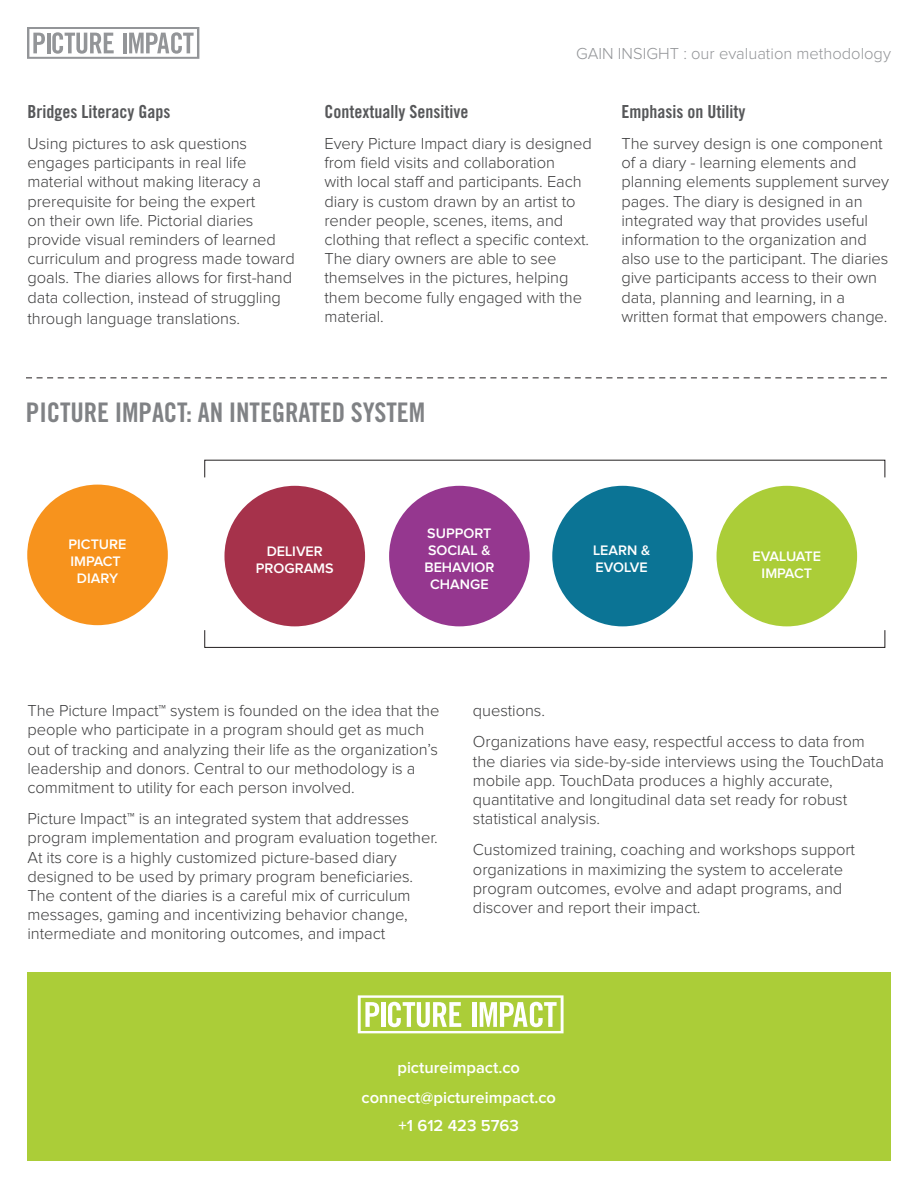
<style>
.page{position:relative;width:918px;height:1188px;background:#fff}
.page>*{position:absolute;margin:0;border:0;box-sizing:border-box;transform-origin:0 0}
.Sub_Heading{font:27px "Trade Gothic Bold Cond Twenty";letter-spacing:-.005em;color:#808285}
.H3_Header{font:18px "Trade Gothic Bold Cond Twenty";color:#57585a}
.t1{font:300 16.5px/19.2px "Proxima Nova";letter-spacing:-.005em;color:#3e3e3f}
.t2{font:600 16.5px "Proxima Nova";color:#fff}
.t3{font:300 16.5px "Proxima Nova";color:#939598}
.t4{font:600 14.25px/17.1px "Proxima Nova";color:#fff;text-align:center}
</style>
<div class="page">
<svg style="left:27px;top:27px;width:172px;height:32px"></svg>
<div style="left:27px;top:972px;width:864px;height:189px;background:#abcd38"></div>
<svg style="left:358px;top:995px;width:206px;height:38px"></svg>
<div style="left:27px;top:485px;width:141px;height:140px;background:#f7931d;border-radius:50%"></div>
<div style="left:717px;top:486px;width:140px;height:140px;background:#abcd38;border-radius:50%"></div>
<div style="left:552px;top:486px;width:141px;height:140px;background:#0b7495;border-radius:50%"></div>
<div style="left:389px;top:486px;width:141px;height:140px;background:#95378f;border-radius:50%"></div>
<div style="left:224px;top:486px;width:141px;height:140px;background:#a6324b;border-radius:50%"></div>
<div style="left:204px;top:630px;width:681px;height:18px;border:1px solid #231f20"></div>
<svg style="left:26px;top:377px;width:861px;height:1px"></svg>
<p class="H3_Header" style="left:27px;top:101px;width:144px">Bridges Literacy Gaps</p>
<p class="t1" style="left:27px;top:135px;width:269px">Using pictures to ask questions engages participants in real life material without making literacy a prerequisite for being the expert<br>on their own life. Pictorial diaries provide visual reminders of learned curriculum and progress made toward goals. The diaries allows for first-hand data collection, instead of struggling</p>
<p class="t1" style="left:27px;top:310px;width:214px">through language translations.</p>
<p class="t3" style="left:576px;top:46px;width:316px">GAIN INSIGHT : our evaluation methodology</p>
<p class="H3_Header" style="left:324px;top:101px;width:145px">Contextually Sensitive</p>
<p class="t1" style="left:324px;top:135px;width:269px">Every Picture Impact diary is designed from field visits and collaboration<br>with local staff and participants. Each diary is custom drawn by an artist to render people, scenes, items, and clothing that reflect a specific context.<br>The diary owners are able to see themselves in the pictures, helping them become fully engaged with the material.</p>
<p class="H3_Header" style="left:621px;top:101px;width:125px">Emphasis on Utility</p>
<p class="t1" style="left:621px;top:135px;width:269px">The survey design is one component of a diary - learning elements and planning elements supplement survey pages. The diary is designed in an integrated way that provides useful information to the organization and also use to the participant. The diaries give participants access to their own data, planning and learning, in a written format that empowers change.</p>
<p class="Sub_Heading" style="left:26px;top:396px;width:401px">PICTURE IMPACT: AN INTEGRATED SYSTEM</p>
<p class="t4" style="left:69px;top:536px;width:59px">PICTURE<br>IMPACT<br>DIARY</p>
<p class="t4" style="left:256px;top:543px;width:79px">DELIVER<br>PROGRAMS</p>
<p class="t4" style="left:424px;top:525px;width:71px">SUPPORT<br>SOCIAL &amp;<br>BEHAVIOR<br>CHANGE</p>
<p class="t4" style="left:593px;top:542px;width:59px;text-align:left">LEARN &amp;<br>EVOLVE</p>
<p class="t4" style="left:753px;top:548px;width:70px">EVALUATE<br>IMPACT</p>
<p class="t1" style="left:27px;top:702px;width:413px">The Picture Impact™ system is founded on the idea that the people who participate in a program should get as much out of tracking and analyzing their life as the organization’s leadership and donors. Central to our methodology is a commitment to utility for each person involved.</p>
<p class="t1" style="left:27px;top:810px;width:412px">Picture Impact™ is an integrated system that addresses program implementation and program evaluation together.<br>At its core is a highly customized picture-based diary designed to be used by primary program beneficiaries.<br>The content of the diaries is a careful mix of curriculum messages, gaming and incentivizing behavior change, intermediate and monitoring outcomes, and impact</p>
<p class="t1" style="left:473px;top:702px;width:74px">questions.</p>
<p class="t1" style="left:473px;top:733px;width:413px">Organizations have easy, respectful access to data from the diaries via side-by-side interviews using the TouchData mobile app. TouchData produces a highly accurate, quantitative and longitudinal data set ready for robust statistical analysis.</p>
<p class="t1" style="left:473px;top:841px;width:384px">Customized training, coaching and workshops support organizations in maximizing the system to accelerate program outcomes, evolve and adapt programs, and discover and report their impact.</p>
<p class="t2" style="left:397px;top:1060px;width:124px">pictureimpact.co</p>
<p class="t2" style="left:361px;top:1090px;width:196px">connect@pictureimpact.co</p>
<p class="t2" style="left:399px;top:1118px;width:122px">+1 612 423 5763</p>
</div>
